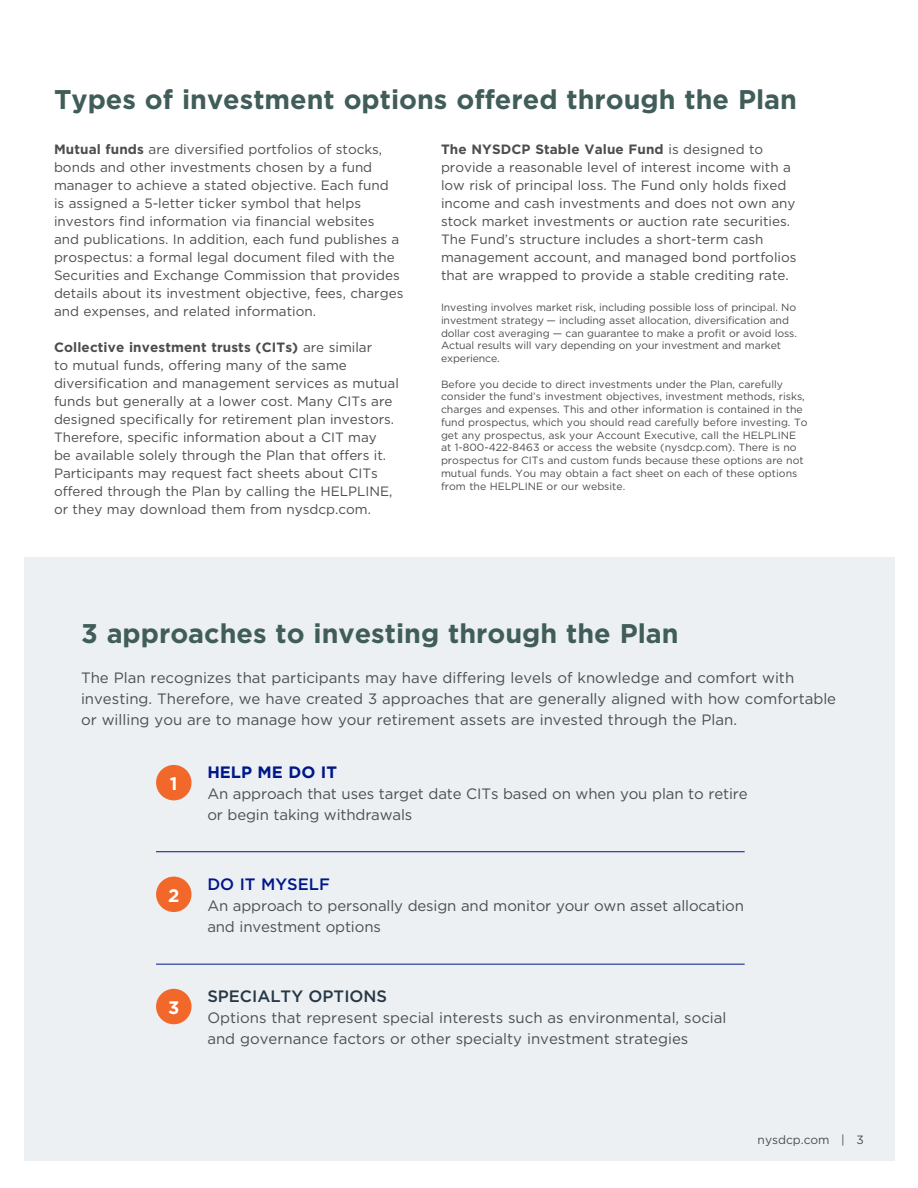
<style>
.page{position:relative;width:918px;height:1188px;background:#fff}
.page>*{position:absolute;margin:0;border:0;box-sizing:border-box;transform-origin:0 0}
.H2pg_3{font:700 27px "Gotham";color:#405d59}
.t1{font:700 18.15px "Gotham";color:#fff}
.H3_3{font:500 16.5px "Gotham";color:#263746}
.H3_3-2{font:700 16.5px "Gotham";color:#001789}
.H3_3-3{font:500 16.5px "Gotham";color:#001789}
.t2{font:15px/21px "Gotham";color:#4d4d4f}
.t3{font:13.5px/18px "Gotham";color:#4d4d4f}
.t4{font:12px "Gotham";color:#4d4d4f}
.t5{font:10.5px/12.8px "Gotham";color:#4d4d4f}
.s1{font-weight:700}
</style>
<div class="page">
<div style="left:24px;top:558px;width:870px;height:603px;background:#ecf0f3"></div>
<div style="left:156px;top:877px;width:36px;height:35px;background:#f2682a;border-radius:50%"></div>
<div style="left:156px;top:989px;width:36px;height:35px;background:#f2682a;border-radius:50%"></div>
<div style="left:156px;top:765px;width:36px;height:35px;background:#f2682a;border-radius:50%"></div>
<hr style="left:156px;top:851px;width:589px;height:1px;background:#001789">
<hr style="left:156px;top:964px;width:589px;height:1px;background:#001789">
<h2 class="H2pg_3" style="left:54px;top:82px;width:745px">Types of investment options offered through the Plan</h2>
<p class="t3" style="left:54px;top:140px;width:351px"><span class="s1">Mutual funds</span> are diversified portfolios of stocks, bonds and other investments chosen by a fund manager to achieve a stated objective. Each fund<br>is assigned a 5-letter ticker symbol that helps investors find information via financial websites<br>and publications. In addition, each fund publishes a prospectus: a formal legal document filed with the Securities and Exchange Commission that provides details about its investment objective, fees, charges and expenses, and related information.</p>
<p class="t3" style="left:54px;top:338px;width:346px"><span class="s1">Collective investment trusts (CITs)</span> are similar<br>to mutual funds, offering many of the same diversification and management services as mutual funds but generally at a lower cost. Many CITs are designed specifically for retirement plan investors.<br>Therefore, specific information about a CIT may<br>be available solely through the Plan that offers it.<br>Participants may request fact sheets about CITs offered through the Plan by calling the HELPLINE, or they may download them from nysdcp.com.</p>
<p class="t3" style="left:441px;top:140px;width:357px"><span class="s1">The NYSDCP Stable Value Fund</span> is designed to provide a reasonable level of interest income with a low risk of principal loss. The Fund only holds fixed income and cash investments and does not own any stock market investments or auction rate securities.<br>The Fund’s structure includes a short-term cash management account, and managed bond portfolios that are wrapped to provide a stable crediting rate.</p>
<p class="t5" style="left:441px;top:301px;width:357px">Investing involves market risk, including possible loss of principal. No investment strategy — including asset allocation, diversification and dollar cost averaging — can guarantee to make a profit or avoid loss.<br>Actual results will vary depending on your investment and market experience.</p>
<p class="t5" style="left:441px;top:377px;width:368px">Before you decide to direct investments under the Plan, carefully consider the fund’s investment objectives, investment methods, risks, charges and expenses. This and other information is contained in the fund prospectus, which you should read carefully before investing. To get any prospectus, ask your Account Executive, call the HELPLINE at 1-800-422-8463 or access the website (nysdcp.com). There is no prospectus for CITs and custom funds because these options are not mutual funds. You may obtain a fact sheet on each of these options from the HELPLINE or our website.</p>
<h2 class="H2pg_3" style="left:81px;top:616px;width:599px">3 approaches to investing through the Plan</h2>
<p class="t2" style="left:81px;top:666px;width:757px">The Plan recognizes that participants may have differing levels of knowledge and comfort with investing. Therefore, we have created 3 approaches that are generally aligned with how comfortable or willing you are to manage how your retirement assets are invested through the Plan.</p>
<h3 class="H3_3-2" style="left:207px;top:761px;width:131px">HELP ME DO IT</h3>
<p class="t2" style="left:207px;top:783px;width:542px">An approach that uses target date CITs based on when you plan to retire or begin taking withdrawals</p>
<h2 class="t1" style="left:170px;top:771px;width:9px">1</h2>
<h2 class="t1" style="left:168px;top:883px;width:13px">2</h2>
<h2 class="t1" style="left:168px;top:995px;width:13px">3</h2>
<h3 class="H3_3-3" style="left:207px;top:873px;width:124px">DO IT MYSELF</h3>
<p class="t2" style="left:207px;top:895px;width:538px">An approach to personally design and monitor your own asset allocation and investment options</p>
<h3 class="H3_3" style="left:207px;top:985px;width:181px">SPECIALTY OPTIONS</h3>
<p class="t2" style="left:207px;top:1007px;width:521px">Options that represent special interests such as environmental, social and governance factors or other specialty investment strategies</p>
<p class="t4" style="left:758px;top:1132px;width:108px">nysdcp.com | 3</p>
</div>
